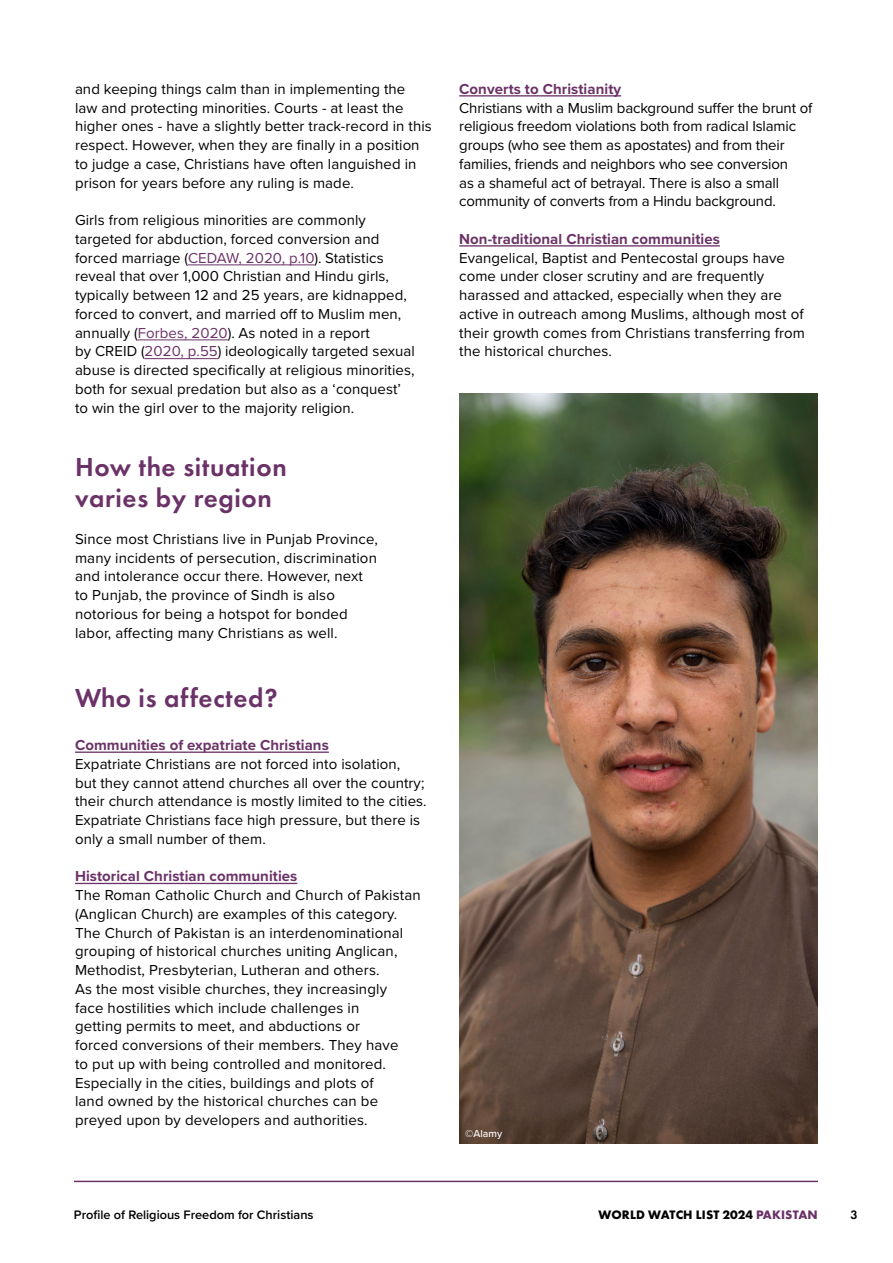
<style>
.page{position:relative;width:893px;height:1263px;background:#fff}
.page>*{position:absolute;margin:0;border:0;box-sizing:border-box;transform-origin:0 0}
.t1{font:600 27px/31.5px "Futura PT";letter-spacing:.025em;color:#6b3267}
.t2{font:15px/18.8px "Proxima Nova";letter-spacing:.005em;color:#000}
.t3{font:700 15px "Proxima Nova";letter-spacing:.005em;color:#6b3267}
.t4{font:600 12.75px "Proxima Nova";color:#000}
.t5{font:700 12.75px "Futura PT";letter-spacing:.01em;color:#000}
.t6{font:600 12.75px "Futura PT";color:#000}
.t7{font:500 10.5px "Proxima Nova";letter-spacing:.005em;color:#fff}
.s1{color:#6b3267}
</style>
<div class="page">
<hr style="left:74px;top:1181px;width:744px;height:1px;background:#6b3267">
<hr style="left:188px;top:265px;width:127px;height:1px;background:#6b3267">
<hr style="left:138px;top:340px;width:90px;height:1px;background:#6b3267">
<hr style="left:145px;top:358px;width:73px;height:1px;background:#6b3267">
<hr style="left:75px;top:751px;width:254px;height:2px;background:#6b3267">
<hr style="left:75px;top:883px;width:222px;height:1px;background:#6b3267">
<hr style="left:459px;top:95px;width:162px;height:2px;background:#6b3267">
<hr style="left:459px;top:245px;width:261px;height:2px;background:#6b3267">
<img style="left:459px;top:394px;width:359px;height:750px">
<p class="t2" style="left:75px;top:79px;width:358px">and keeping things calm than in implementing the<br>law and protecting minorities. Courts - at least the higher ones - have a slightly better track-record in this respect. However, when they are finally in a position to judge a case, Christians have often languished in prison for years before any ruling is made.</p>
<p class="t2" style="left:75px;top:210px;width:341px">Girls from religious minorities are commonly targeted for abduction, forced conversion and forced marriage (<span class="s1">CEDAW, 2020, p.10</span>). Statistics reveal that over 1,000 Christian and Hindu girls, typically between 12 and 25 years, are kidnapped, forced to convert, and married off to Muslim men, annually (<span class="s1">Forbes, 2020</span>). As noted in a report<br>by CREID (<span class="s1">2020, p.55</span>) ideologically targeted sexual abuse is directed specifically at religious minorities, both for sexual predation but also as a ‘conquest’ to win the girl over to the majority religion.</p>
<h1 class="t1" style="left:75px;top:450px;width:213px">How the situation varies by region</h1>
<p class="t2" style="left:75px;top:529px;width:304px">Since most Christians live in Punjab Province, many incidents of persecution, discrimination and intolerance occur there. However, next to Punjab, the province of Sindh is also notorious for being a hotspot for bonded labor, affecting many Christians as well.</p>
<h1 class="t1" style="left:75px;top:681px;width:204px">Who is affected?</h1>
<p class="t3" style="left:75px;top:734px;width:255px">Communities of expatriate Christians</p>
<p class="t2" style="left:75px;top:754px;width:353px">Expatriate Christians are not forced into isolation,<br>but they cannot attend churches all over the country; their church attendance is mostly limited to the cities.<br>Expatriate Christians face high pressure, but there is only a small number of them.</p>
<p class="t3" style="left:75px;top:865px;width:224px">Historical Christian communities</p>
<p class="t2" style="left:75px;top:885px;width:347px">The Roman Catholic Church and Church of Pakistan (Anglican Church) are examples of this category.<br>The Church of Pakistan is an interdenominational grouping of historical churches uniting Anglican, Methodist, Presbyterian, Lutheran and others.<br>As the most visible churches, they increasingly<br>face hostilities which include challenges in<br>getting permits to meet, and abductions or<br>forced conversions of their members. They have<br>to put up with being controlled and monitored.<br>Especially in the cities, buildings and plots of<br>land owned by the historical churches can be preyed upon by developers and authorities.</p>
<p class="t3" style="left:459px;top:78px;width:163px">Converts to Christianity</p>
<p class="t2" style="left:459px;top:97px;width:355px">Christians with a Muslim background suffer the brunt of religious freedom violations both from radical Islamic groups (who see them as apostates) and from their families, friends and neighbors who see conversion<br>as a shameful act of betrayal. There is also a small community of converts from a Hindu background.</p>
<p class="t3" style="left:459px;top:228px;width:262px">Non-traditional Christian communities</p>
<p class="t2" style="left:459px;top:247px;width:347px">Evangelical, Baptist and Pentecostal groups have come under closer scrutiny and are frequently harassed and attacked, especially when they are active in outreach among Muslims, although most of their growth comes from Christians transferring from the historical churches.</p>
<p class="t7" style="left:465px;top:1126px;width:39px">©Alamy</p>
<p class="t4" style="left:74px;top:1205px;width:241px">Profile of Religious Freedom for Christians</p>
<p class="t5" style="left:598px;top:1206px;width:221px">WORLD WATCH LIST 2024 <span class="s1">PAKISTAN</span></p>
<p class="t6" style="left:850px;top:1207px;width:9px">3</p>
</div>
